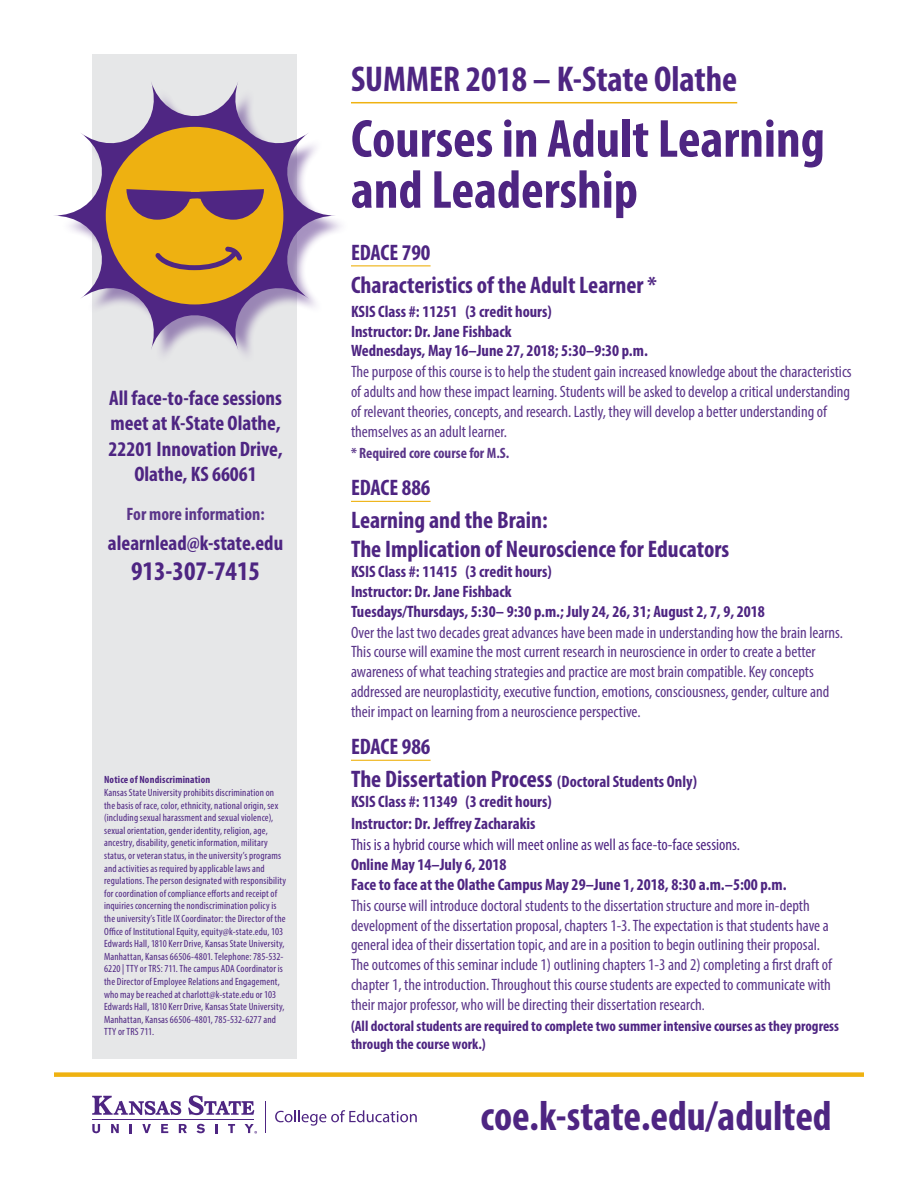
<style>
.page{position:relative;width:918px;height:1188px;background:#fff}
.page>*{position:absolute;margin:0;border:0;box-sizing:border-box;transform-origin:0 0}
.t1{font:700 condensed 54px/51px "Myriad Pro";color:#4e2582}
.t2{font:700 condensed 42px "Myriad Pro";color:#4e2582}
.t3{font:700 condensed 36px "Myriad Pro";color:#4e2582}
.t4{font:700 condensed 27px "Myriad Pro";color:#4e2582}
.t5{font:700 condensed 24px/28.8px "Myriad Pro";color:#4e2582}
.t6{font:700 condensed 22.5px "Myriad Pro";color:#4e2582}
.t7{font:700 condensed 21px/25.2px "Myriad Pro";color:#4e2582;text-align:center}
.t8{font:700 condensed 18px "Myriad Pro";color:#5b368a}
.t9{font:condensed 16.5px/19.8px "Myriad Pro";color:#5b368a}
.t10{font:700 condensed 16.5px "Myriad Pro";color:#4e2582}
.t11{font:condensed 16.5px "Myriad Pro";color:#4e2582}
.t12{font:700 condensed 15px/18px "Myriad Pro";color:#4e2582}
.t13{font:700 condensed 15px "Myriad Pro";color:#5b368a}
.t14{font:condensed 10.5px/12.6px "Myriad Pro";letter-spacing:.015em;color:#4e2582}
.t15{font:700 condensed 10.5px "Myriad Pro";letter-spacing:.02em;color:#4e2582}
.s1{font-size:16.5px}
.s2{font-size:15px}
</style>
<div class="page">
<div style="left:92px;top:54px;width:205px;height:1005px;background:#e6e7e8"></div>
<hr style="left:351px;top:265px;width:80px;height:1px;background:#efb211">
<hr style="left:351px;top:501px;width:80px;height:1px;background:#efb211">
<hr style="left:351px;top:760px;width:80px;height:1px;background:#efb211">
<div style="left:54px;top:1072px;width:810px;height:5px;background:#efb211"></div>
<hr style="left:351px;top:102px;width:386px;height:1px;background:#efb211">
<hr style="left:265px;top:1101px;width:1px;height:32px;background:#4e2582">
<svg style="left:275px;top:1110px;width:142px;height:16px"></svg>
<hr style="left:92px;top:1119px;width:161px;height:1px;background:#4e2582">
<svg style="left:92px;top:1096px;width:89px;height:19px"></svg>
<svg style="left:188px;top:1095px;width:66px;height:20px"></svg>
<svg style="left:92px;top:1124px;width:8px;height:9px"></svg>
<svg style="left:111px;top:1124px;width:8px;height:9px"></svg>
<svg style="left:130px;top:1124px;width:2px;height:9px"></svg>
<svg style="left:142px;top:1124px;width:9px;height:9px"></svg>
<svg style="left:161px;top:1124px;width:7px;height:9px"></svg>
<svg style="left:179px;top:1124px;width:8px;height:9px"></svg>
<svg style="left:197px;top:1124px;width:8px;height:9px"></svg>
<svg style="left:215px;top:1124px;width:3px;height:9px"></svg>
<svg style="left:228px;top:1124px;width:7px;height:9px"></svg>
<svg style="left:245px;top:1124px;width:12px;height:10px"></svg>
<div style="left:59px;top:86px;width:292px;height:280px;background:#4e2582;opacity:.5"></div>
<svg style="left:54px;top:82px;width:282px;height:268px"></svg>
<div style="left:106px;top:127px;width:177px;height:177px;background:#eeb111;border-radius:50%"></div>
<svg style="left:126px;top:189px;width:138px;height:31px"></svg>
<svg style="left:155px;top:247px;width:87px;height:23px"></svg>
<p class="t7" style="left:109px;top:385px;width:176px">All face-to-face sessions meet at K-State Olathe,<br>22201 Innovation Drive,<br>Olathe, KS 66061</p>
<p class="t8" style="left:127px;top:503px;width:139px">For more information:</p>
<p class="t7" style="left:108px;top:530px;width:177px">alearnlead@k-state.edu</p>
<p class="t4" style="left:131px;top:555px;width:131px">913-307-7415</p>
<p class="t15" style="left:104px;top:773px;width:108px">Notice of Nondiscrimination</p>
<p class="t14" style="left:104px;top:786px;width:184px">Kansas State University prohibits discrimination on the basis of race, color, ethnicity, national origin, sex (including sexual harassment and sexual violence), sexual orientation, gender identity, religion, age, ancestry, disability, genetic information, military status, or veteran status, in the university’s programs and activities as required by applicable laws and regulations. The person designated with responsibility for coordination of compliance efforts and receipt of inquiries concerning the nondiscrimination policy is the university’s Title IX Coordinator: the Director of the Office of Institutional Equity, equity@k-state.edu, 103<br>Edwards Hall, 1810 Kerr Drive, Kansas State University, Manhattan, Kansas 66506-4801. Telephone: 785-532- 6220 | TTY or TRS: 711. The campus ADA Coordinator is the Director of Employee Relations and Engagement, who may be reached at charlott@k-state.edu or 103<br>Edwards Hall, 1810 Kerr Drive, Kansas State University, Manhattan, Kansas 66506-4801, 785-532-6277 and TTY or TRS 711.</p>
<p class="t3" style="left:351px;top:56px;width:388px">SUMMER 2018 – K-State Olathe</p>
<p class="t1" style="left:351px;top:112px;width:475px">Courses in Adult Learning and Leadership</p>
<p class="t6" style="left:351px;top:238px;width:81px">EDACE 790</p>
<p class="t5" style="left:351px;top:270px;width:307px">Characteristics of the Adult Learner *</p>
<p class="t10" style="left:351px;top:301px;width:202px">KSIS Class #: 11251 (3 credit hours)</p>
<p class="t10" style="left:351px;top:321px;width:162px">Instructor: Dr. Jane Fishback</p>
<p class="t10" style="left:351px;top:341px;width:298px">Wednesdays, May 16–June 27, 2018; 5:30–9:30 p.m.</p>
<p class="t9" style="left:351px;top:362px;width:502px">The purpose of this course is to help the student gain increased knowledge about the characteristics of adults and how these impact learning. Students will be asked to develop a critical understanding of relevant theories, concepts, and research. Lastly, they will develop a better understanding of themselves as an adult learner.</p>
<p class="t13" style="left:351px;top:444px;width:160px">* Required core course for M.S.</p>
<p class="t6" style="left:351px;top:474px;width:81px">EDACE 886</p>
<p class="t5" style="left:351px;top:505px;width:380px">Learning and the Brain:<br>The Implication of Neuroscience for Educators</p>
<p class="t10" style="left:351px;top:561px;width:202px">KSIS Class #: 11415 (3 credit hours)</p>
<p class="t10" style="left:351px;top:581px;width:162px">Instructor: Dr. Jane Fishback</p>
<p class="t10" style="left:351px;top:601px;width:415px">Tuesdays/Thursdays, 5:30– 9:30 p.m.; July 24, 26, 31; August 2, 7, 9, 2018</p>
<p class="t9" style="left:351px;top:622px;width:494px">Over the last two decades great advances have been made in understanding how the brain learns.<br>This course will examine the most current research in neuroscience in order to create a better awareness of what teaching strategies and practice are most brain compatible. Key concepts addressed are neuroplasticity, executive function, emotions, consciousness, gender, culture and their impact on learning from a neuroscience perspective.</p>
<p class="t6" style="left:351px;top:733px;width:81px">EDACE 986</p>
<p class="t5" style="left:351px;top:764px;width:347px">The Dissertation Process <span class="s1">(Doctoral Students Only)</span></p>
<p class="t10" style="left:351px;top:791px;width:202px">KSIS Class #: 11349 (3 credit hours)</p>
<p class="t10" style="left:351px;top:813px;width:186px">Instructor: Dr. Jeffrey Zacharakis</p>
<p class="t11" style="left:351px;top:835px;width:390px">This is a hybrid course which will meet online as well as face-to-face sessions.</p>
<p class="t10" style="left:351px;top:854px;width:157px">Online May 14–July 6, 2018</p>
<p class="t10" style="left:351px;top:874px;width:437px">Face to face at the Olathe Campus May 29–June 1, 2018, 8:30 a.m.–5:00 p.m.</p>
<p class="t9" style="left:351px;top:895px;width:482px">This course will introduce doctoral students to the dissertation structure and more in-depth development of the dissertation proposal, chapters 1-3. The expectation is that students have a general idea of their dissertation topic, and are in a position to begin outlining their proposal.<br>The outcomes of this seminar include 1) outlining chapters 1-3 and 2) completing a first draft of chapter 1, the introduction. Throughout this course students are expected to communicate with their major professor, who will be directing their dissertation research<span class="s2">.</span></p>
<p class="t12" style="left:351px;top:1017px;width:490px">(All doctoral students are required to complete two summer intensive courses as they progress through the course work.)</p>
<p class="t2" style="left:480px;top:1090px;width:353px">coe.k-state.edu/adulted</p>
</div>
